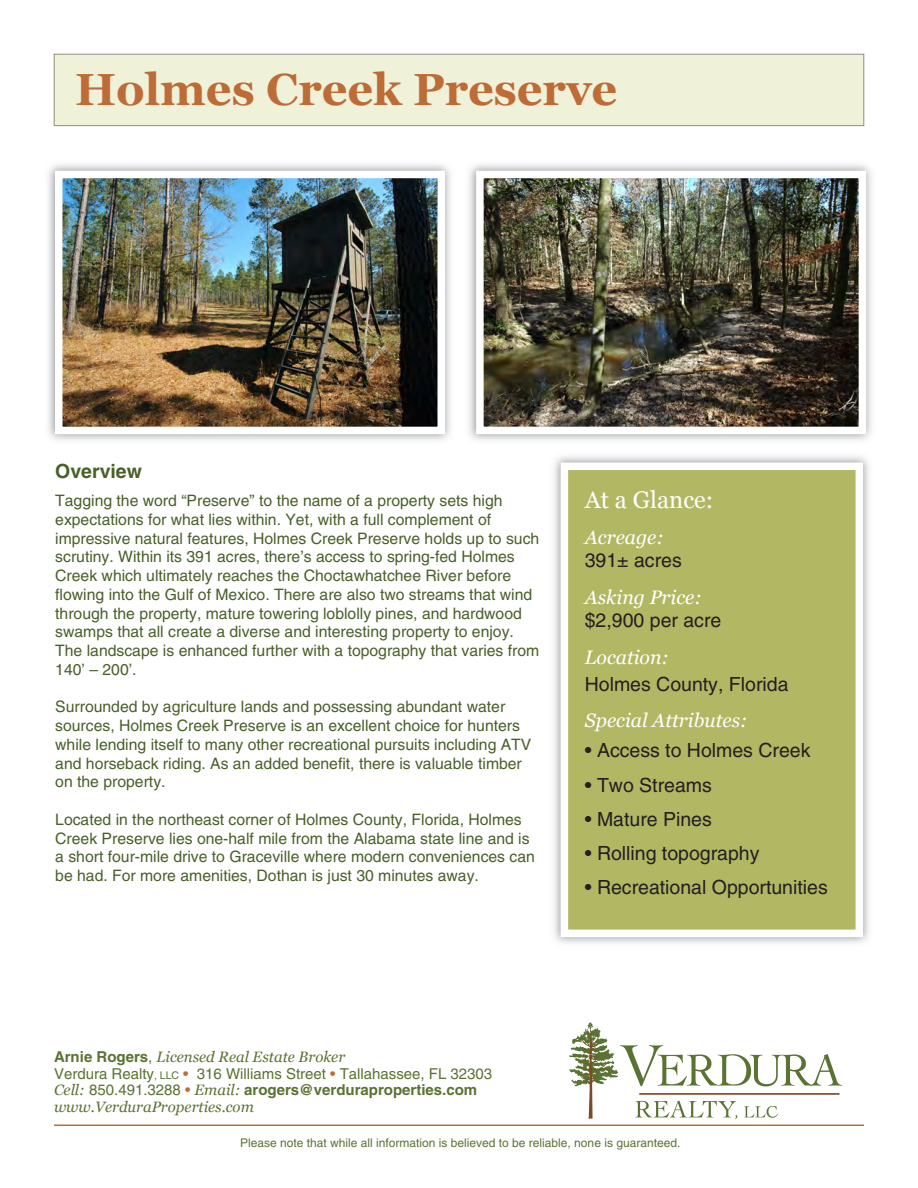
<style>
.page{position:relative;width:918px;height:1188px;background:#fff}
.page>*{position:absolute;margin:0;border:0;box-sizing:border-box;transform-origin:0 0}
.t1{font:700 45px "Georgia";color:#bd6b37}
.t2{font:24px "Georgia";color:#fff}
.t3{font:19.5px "Helvetica";color:#231f20}
.t4{font:italic 19.5px "Georgia";color:#fff}
.t5{font:700 19.5px "Helvetica";color:#496028}
.t6{font:15.75px/18.8px "Helvetica";color:#496028}
.t7{font:15px/16.5px "Helvetica";color:#5a7332}
.t8{font:italic 15px "Georgia";color:#5a7332}
.t9{font:12px "Helvetica";color:#5a7332}
.s1{font-family:"Helvetica";font-weight:700;font-style:normal}
.s2{font-family:"Helvetica";font-style:normal}
.s3{font-size:10.5px}
.s4{color:#bd6b37}
.s5{font-family:"Georgia";font-style:italic}
.s6{font-weight:700}
</style>
<div class="page">
<div style="left:54px;top:54px;width:810px;height:71px;background:#eff1d8"></div>
<div style="left:54px;top:54px;width:810px;height:72px;border:1px solid #948e7c"></div>
<hr style="left:54px;top:1125px;width:810px;height:1px;background:#bd6b37">
<img style="left:554px;top:456px;width:315px;height:488px">
<div style="left:568px;top:470px;width:288px;height:460px;background:#b2b764"></div>
<img style="left:469px;top:164px;width:403px;height:277px">
<img style="left:485px;top:180px;width:372px;height:245px">
<div style="left:476px;top:171px;width:390px;height:263px;border:8px solid #fff"></div>
<img style="left:48px;top:164px;width:403px;height:277px">
<img style="left:64px;top:180px;width:372px;height:245px">
<div style="left:55px;top:171px;width:390px;height:263px;border:8px solid #fff"></div>
<svg style="left:569px;top:1022px;width:273px;height:97px"></svg>
<h1 class="t1" style="left:75px;top:64px;width:544px">Holmes Creek Preserve</h1>
<p class="t5" style="left:55px;top:464px;width:88px">Overview</p>
<p class="t6" style="left:55px;top:493px;width:486px">Tagging the word “Preserve” to the name of a property sets high expectations for what lies within. Yet, with a full complement of impressive natural features, Holmes Creek Preserve holds up to such scrutiny. Within its 391 acres, there’s access to spring-fed Holmes Creek which ultimately reaches the Choctawhatchee River before flowing into the Gulf of Mexico. There are also two streams that wind through the property, mature towering loblolly pines, and hardwood swamps that all create a diverse and interesting property to enjoy.<br>The landscape is enhanced further with a topography that varies from 140’ – 200’.</p>
<p class="t6" style="left:55px;top:699px;width:478px">Surrounded by agriculture lands and possessing abundant water sources, Holmes Creek Preserve is an excellent choice for hunters while lending itself to many other recreational pursuits including ATV and horseback riding. As an added benefit, there is valuable timber on the property.</p>
<p class="t6" style="left:55px;top:812px;width:481px">Located in the northeast corner of Holmes County, Florida, Holmes Creek Preserve lies one-half mile from the Alabama state line and is a short four-mile drive to Graceville where modern conveniences can be had. For more amenities, Dothan is just 30 minutes away.</p>
<h2 class="t2" style="left:585px;top:486px;width:130px">At a Glance:</h2>
<p class="t4" style="left:585px;top:526px;width:81px">Acreage:</p>
<p class="t3" style="left:585px;top:553px;width:99px">391± acres</p>
<p class="t4" style="left:585px;top:586px;width:119px">Asking Price:</p>
<p class="t3" style="left:585px;top:613px;width:138px">$2,900 per acre</p>
<p class="t4" style="left:585px;top:646px;width:86px">Location:</p>
<p class="t3" style="left:585px;top:677px;width:205px">Holmes County, Florida</p>
<p class="t4" style="left:585px;top:709px;width:164px">Special Attributes:</p>
<p class="t3" style="left:585px;top:743px;width:227px">• Access to Holmes Creek</p>
<p class="t3" style="left:585px;top:778px;width:129px">• Two Streams</p>
<p class="t3" style="left:585px;top:812px;width:129px">• Mature Pines</p>
<p class="t3" style="left:585px;top:846px;width:176px">• Rolling topography</p>
<p class="t3" style="left:585px;top:880px;width:245px">• Recreational Opportunities</p>
<p class="t8" style="left:54px;top:1048px;width:293px"><span class="s1">Arnie Rogers</span><span class="s2">,</span> Licensed Real Estate Broker</p>
<p class="t7" style="left:54px;top:1067px;width:440px">Verdura Realty<span class="s3">, LLC</span> <span class="s4">•</span> 316 Williams Street <span class="s4">•</span> Tallahassee, FL 32303<br><span class="s5">Cell:</span> 850.491.3288 <span class="s4">•</span> <span class="s5">Email:</span> <span class="s6">arogers@verduraproperties.com</span></p>
<p class="t8" style="left:54px;top:1098px;width:201px">www.VerduraProperties.com</p>
<p class="t9" style="left:240px;top:1138px;width:442px">Please note that while al l information is believed to be reliable, none is guaranteed.</p>
</div>
